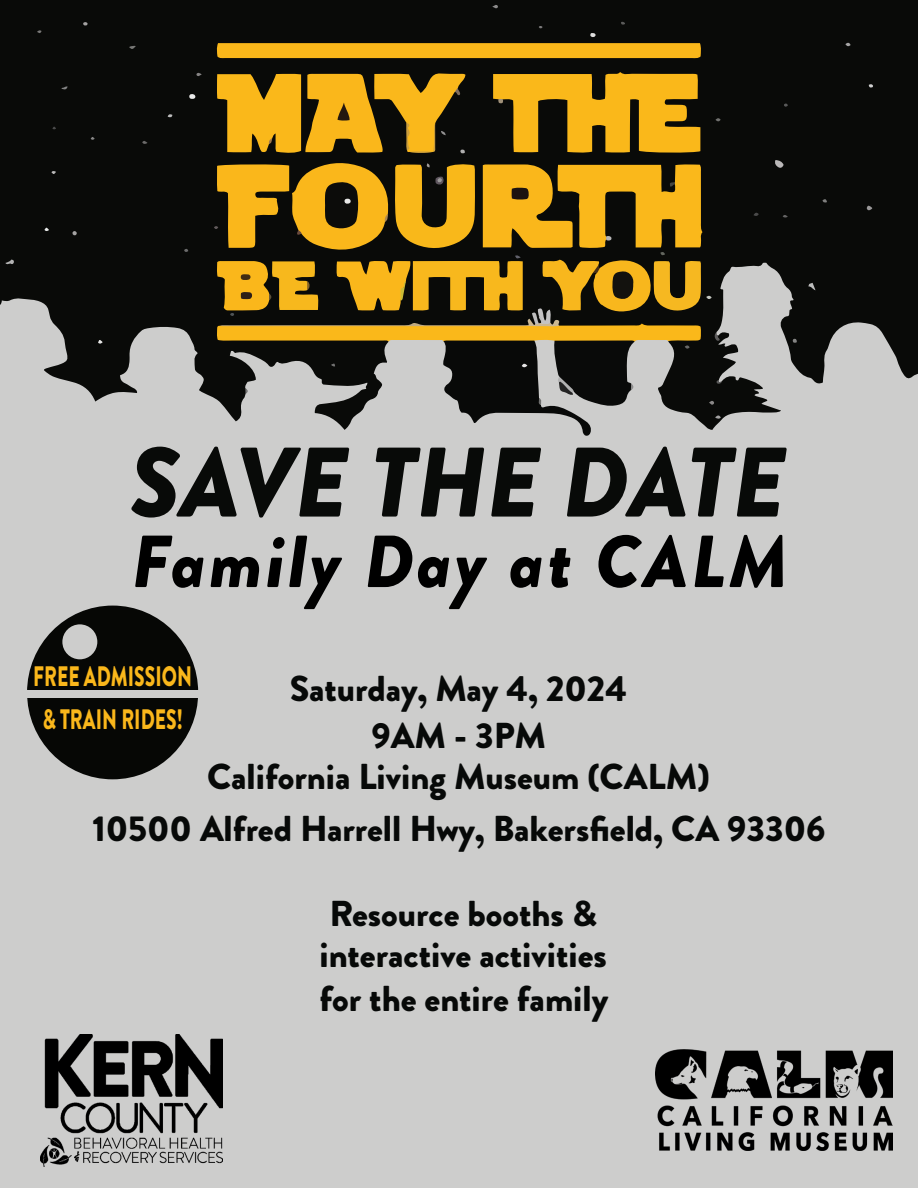
<style>
.page{position:relative;width:918px;height:1188px;background:#fff}
.page>*{position:absolute;margin:0;border:0;box-sizing:border-box;transform-origin:0 0}
.t1{font:italic 900 98.55px "Brandon Grotesque";color:#080a08}
.t2{font:italic 900 73.5px "Brandon Grotesque";letter-spacing:.045em;color:#000}
.t3{font:900 36px/42.5px "Brandon Grotesque";color:#070908;text-align:center}
.t4{font:900 28.2px/43.3px "Brandon Grotesque";color:#fab71b;text-align:center;scale:.69 1}
</style>
<div class="page">
<div style="left:0;top:489px;width:918px;height:699px;background:#cdcdcc"></div>
<div style="left:0;top:0;width:918px;height:262px;background:#090a08"></div>
<svg style="left:0;top:262px;width:918px;height:227px;background:#989897"></svg>
<svg style="left:216px;top:43px;width:486px;height:16px;background:#e9aa18"></svg>
<svg style="left:774px;top:160px;width:10px;height:8px"></svg>
<svg style="left:189px;top:94px;width:6px;height:5px"></svg>
<svg style="left:809px;top:283px;width:7px;height:7px"></svg>
<svg style="left:5px;top:260px;width:9px;height:6px"></svg>
<svg style="left:866px;top:206px;width:6px;height:5px"></svg>
<svg style="left:493px;top:72px;width:207px;height:81px;background:#b28414"></svg>
<svg style="left:590px;top:32px;width:6px;height:5px"></svg>
<svg style="left:129px;top:46px;width:7px;height:4px"></svg>
<svg style="left:492px;top:4px;width:6px;height:5px"></svg>
<svg style="left:72px;top:231px;width:5px;height:4px"></svg>
<svg style="left:793px;top:338px;width:4px;height:5px"></svg>
<svg style="left:753px;top:212px;width:6px;height:4px"></svg>
<svg style="left:845px;top:42px;width:6px;height:5px"></svg>
<svg style="left:62px;top:86px;width:6px;height:4px"></svg>
<svg style="left:783px;top:214px;width:5px;height:4px"></svg>
<svg style="left:196px;top:72px;width:6px;height:5px"></svg>
<svg style="left:37px;top:30px;width:5px;height:4px"></svg>
<svg style="left:83px;top:22px;width:5px;height:4px"></svg>
<svg style="left:98px;top:339px;width:5px;height:5px"></svg>
<svg style="left:142px;top:139px;width:6px;height:6px"></svg>
<svg style="left:715px;top:118px;width:6px;height:4px"></svg>
<svg style="left:184px;top:248px;width:4px;height:4px"></svg>
<svg style="left:784px;top:103px;width:4px;height:4px"></svg>
<svg style="left:869px;top:84px;width:4px;height:4px"></svg>
<svg style="left:44px;top:227px;width:5px;height:5px"></svg>
<svg style="left:539px;top:26px;width:4px;height:3px"></svg>
<svg style="left:621px;top:21px;width:4px;height:4px"></svg>
<svg style="left:51px;top:170px;width:5px;height:5px"></svg>
<svg style="left:823px;top:198px;width:4px;height:5px"></svg>
<svg style="left:91px;top:136px;width:4px;height:4px"></svg>
<svg style="left:52px;top:126px;width:4px;height:4px"></svg>
<svg style="left:168px;top:113px;width:4px;height:5px"></svg>
<svg style="left:217px;top:73px;width:248px;height:81px;background:#ad8015"></svg>
<svg style="left:214px;top:161px;width:508px;height:275px;background:#836c33"></svg>
<div style="left:27px;top:606px;width:171px;height:173px;background:#060705;border-radius:50%"></div>
<div style="left:62px;top:624px;width:35px;height:35px;background:#cdcdcc;border-radius:50%"></div>
<div style="left:23px;top:691px;width:186px;height:7px;background:#cdcdcc"></div>
<img style="left:656px;top:1050px;width:237px;height:101px">
<img style="left:40px;top:1035px;width:182px;height:131px">
<h1 class="t1" style="left:130px;top:411px;width:658px">SAVE THE DATE</h1>
<h2 class="t2" style="left:132px;top:509px;width:658px">Family Day at CALM</h2>
<p class="t4" style="left:33px;top:655px;width:232px">FREE ADMISSION &amp; TRAIN RIDES!</p>
<p class="t3" style="left:290px;top:665px;width:339px;line-height:47px">Saturday, May 4, 2024<br>9AM - 3PM</p>
<p class="t3" style="left:92px;top:752px;width:735px;line-height:51.4px">California Living Museum (CALM)<br>10500 Alfred Harrell Hwy, Bakersfield, CA 93306</p>
<p class="t3" style="left:319px;top:892px;width:291px;text-align:left">Resource booths &amp; interactive activities for the entire family</p>
</div>
